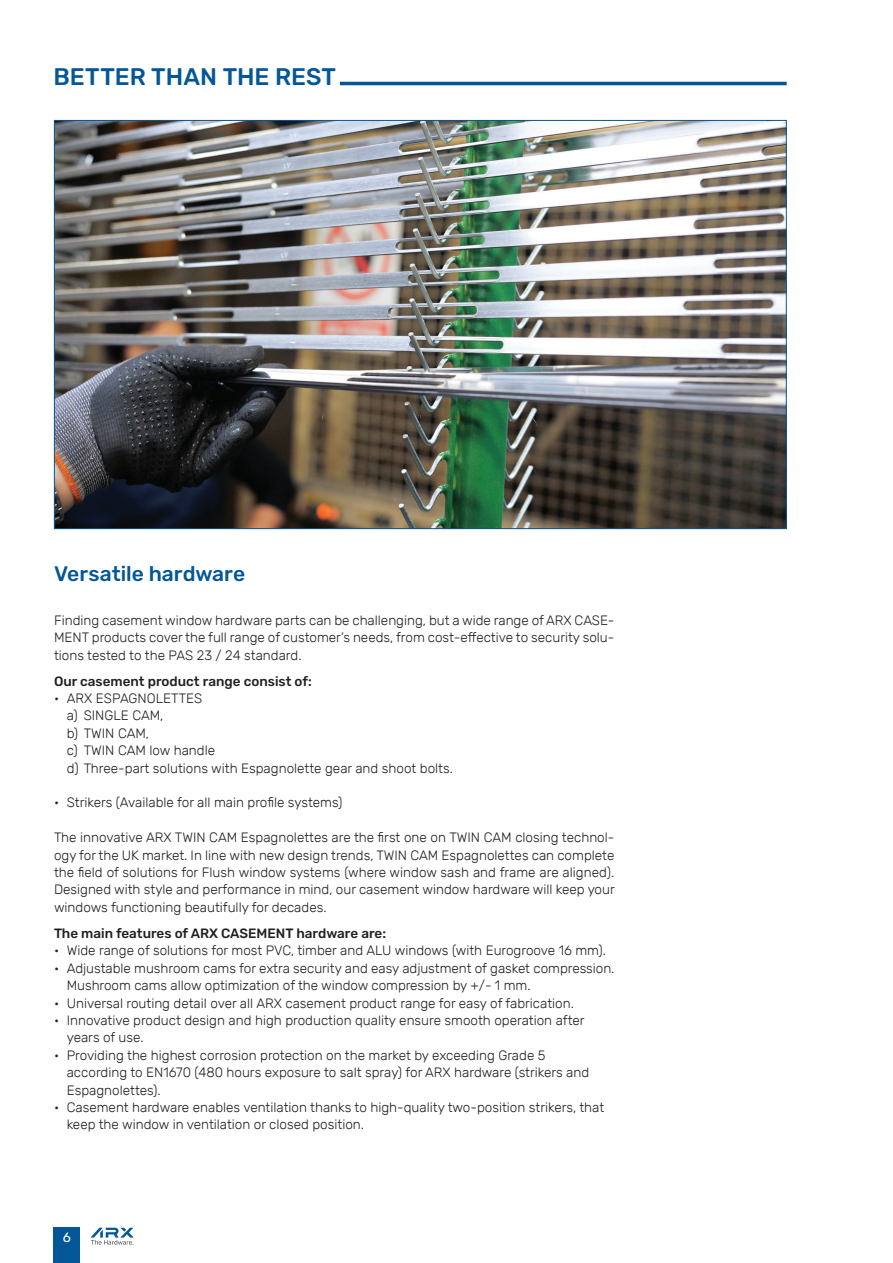
<style>
.page{position:relative;width:893px;height:1263px;background:#fff}
.page>*{position:absolute;margin:0;border:0;box-sizing:border-box;transform-origin:0 0}
.NASLOV_STRANI{font:500 24px "Rubik";color:#035796}
.naslov_2{font:500 21px "Rubik";color:#035796}
.tekoci_tekst{font:300 13.5px/17.4px "Rubik";color:#231f20}
.tekst_pred_alinejo{font:500 13.5px "Rubik";color:#231f20}
.t1{font:13.5px "Rubik";color:#fff}
</style>
<div class="page">
<div style="left:54px;top:1228px;width:26px;height:35px;background:#035796"></div>
<svg style="left:91px;top:1228px;width:43px;height:17px"></svg>
<hr style="left:66px;top:82px;width:721px;height:3px;background:#035796">
<img style="left:56px;top:122px;width:729px;height:405px">
<div style="left:54px;top:61px;width:286px;height:26px;background:#fff"></div>
<p class="NASLOV_STRANI" style="left:54px;top:63px;width:284px">BETTER THAN THE REST</p>
<p class="naslov_2" style="left:54px;top:562px;width:193px">Versatile hardware</p>
<p class="tekoci_tekst" style="left:54px;top:612px;width:562px;text-align:justify">Finding casement window hardware parts can be challenging, but a wide range of ARX CASE-MENT products cover the full range of customer’s needs, from cost-effective to security solu&shy;tions tested to the PAS 23 / 24 standard.</p>
<p class="tekst_pred_alinejo" style="left:54px;top:673px;width:259px">Our casement product range consist of:</p>
<p class="tekoci_tekst" style="left:54px;top:690px;width:150px">• ARX ESPAGNOLETTES</p>
<p class="tekoci_tekst" style="left:67px;top:707px;width:98px">a) SINGLE CAM,</p>
<p class="tekoci_tekst" style="left:67px;top:725px;width:84px">b) TWIN CAM,</p>
<p class="tekoci_tekst" style="left:67px;top:742px;width:150px">c) TWIN CAM low handle</p>
<p class="tekoci_tekst" style="left:67px;top:760px;width:388px">d) Three-part solutions with Espagnolette gear and shoot bolts.</p>
<p class="tekoci_tekst" style="left:54px;top:794px;width:290px">• Strikers (Available for all main profile systems)</p>
<p class="tekoci_tekst" style="left:54px;top:829px;width:562px;text-align:justify">The innovative ARX TWIN CAM Espagnolettes are the first one on TWIN CAM closing technol&shy;ogy for the UK market. In line with new design trends, TWIN CAM Espagnolettes can complete the field of solutions for Flush window systems (where window sash and frame are aligned).<br>Designed with style and performance in mind, our casement window hardware will keep your windows functioning beautifully for decades.</p>
<p class="tekst_pred_alinejo" style="left:54px;top:925px;width:334px">The main features of ARX CASEMENT hardware are:</p>
<p class="tekoci_tekst" style="left:54px;top:942px;width:554px">• Wide range of solutions for most PVC, timber and ALU windows (with Eurogroove 16 mm).</p>
<p class="tekoci_tekst" style="left:67px;top:960px;width:549px;text-indent:-13px">• Adjustable mushroom cams for extra security and easy adjustment of gasket compression.<br>Mushroom cams allow optimization of the window compression by +/- 1 mm.</p>
<p class="tekoci_tekst" style="left:54px;top:994px;width:521px">• Universal routing detail over all ARX casement product range for easy of fabrication.</p>
<p class="tekoci_tekst" style="left:67px;top:1012px;width:519px;text-indent:-13px">• Innovative product design and high production quality ensure smooth operation after years of use.</p>
<p class="tekoci_tekst" style="left:67px;top:1047px;width:524px;text-indent:-13px">• Providing the highest corrosion protection on the market by exceeding Grade 5 according to EN1670 (480 hours exposure to salt spray) for ARX hardware (strikers and<br>Espagnolettes).</p>
<p class="tekoci_tekst" style="left:67px;top:1099px;width:539px;text-indent:-13px">• Casement hardware enables ventilation thanks to high-quality two-position strikers, that keep the window in ventilation or closed position.</p>
<p class="t1" style="left:63px;top:1230px;width:10px">6</p>
</div>
